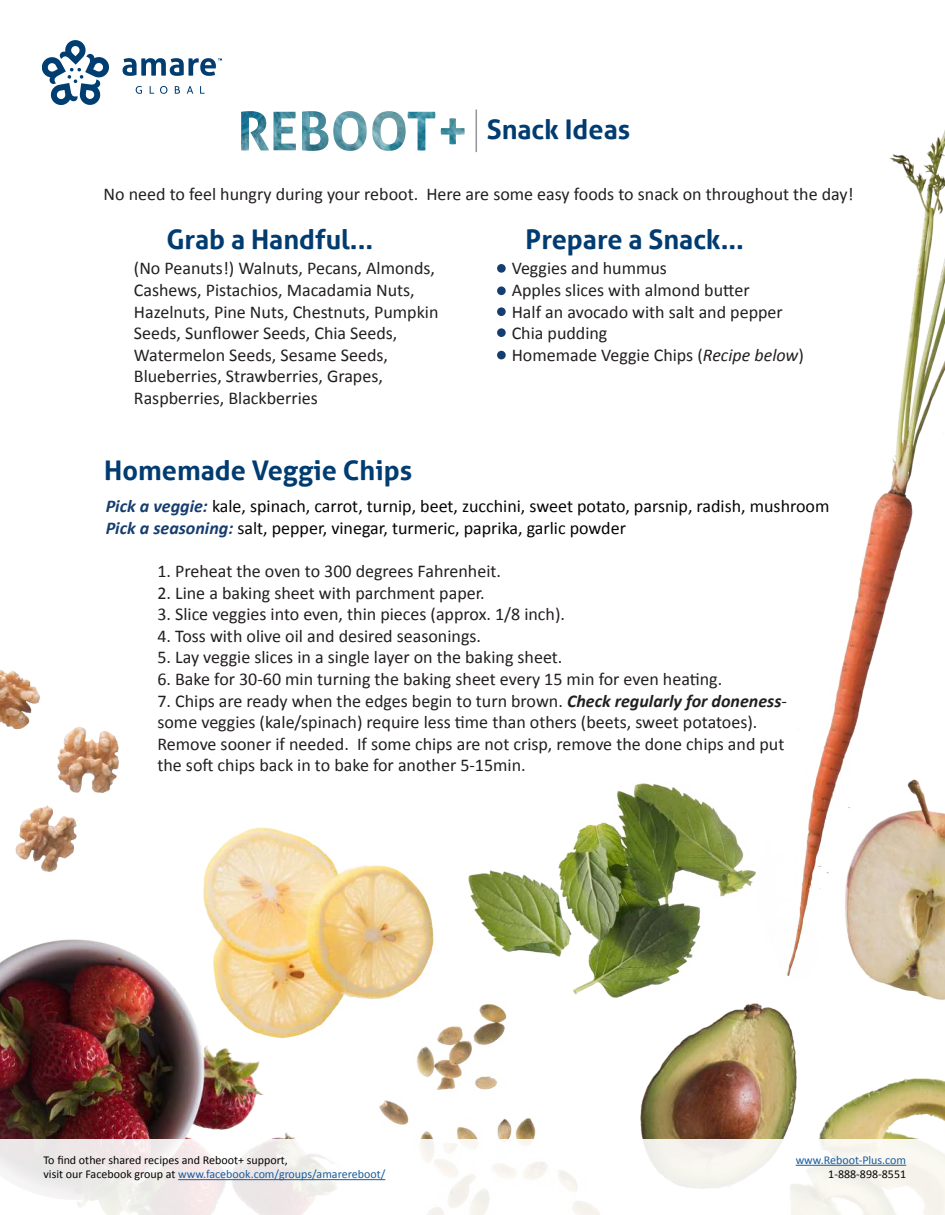
<style>
.page{position:relative;width:945px;height:1215px;background:#fff}
.page>*{position:absolute;margin:0;border:0;box-sizing:border-box;transform-origin:0 0}
.t1{font:700 27px "Aller";color:#003c71}
.t2{font:18px/21.6px "Calibri";color:#231f20}
.t3{font:18px/21.6px "Calibri";color:#040503}
.t4{font:12px/14.4px "Calibri";color:#040503}
.t5{font:12px "Calibri";color:#175d9e}
.s1{font-style:italic}
.s2{font-weight:700;font-style:italic;color:#163d6f}
.s3{font-weight:700;font-style:italic}
.s4{color:#175d9e}
</style>
<div class="page">
<img style="left:0;top:59px;width:944px;height:1080px">
<div style="left:497px;top:264px;width:9px;height:9px;background:#163d6f;border-radius:50%"></div>
<div style="left:497px;top:286px;width:9px;height:9px;background:#163d6f;border-radius:50%"></div>
<div style="left:497px;top:307px;width:9px;height:9px;background:#163d6f;border-radius:50%"></div>
<div style="left:497px;top:328px;width:9px;height:9px;background:#163d6f;border-radius:50%"></div>
<div style="left:497px;top:351px;width:9px;height:8px;background:#163d6f;border-radius:50%"></div>
<svg style="left:0;top:1139px;width:945px;height:76px"></svg>
<hr style="left:178px;top:1179px;width:207px;height:1px;background:#175d9e">
<hr style="left:796px;top:1165px;width:110px;height:1px;background:#175d9e">
<svg style="left:136px;top:86px;width:6px;height:8px"></svg>
<svg style="left:150px;top:86px;width:4px;height:8px"></svg>
<svg style="left:160px;top:86px;width:7px;height:8px"></svg>
<svg style="left:175px;top:86px;width:5px;height:8px"></svg>
<svg style="left:187px;top:86px;width:6px;height:8px"></svg>
<svg style="left:200px;top:86px;width:5px;height:8px"></svg>
<svg style="left:123px;top:58px;width:99px;height:18px"></svg>
<svg style="left:42px;top:40px;width:68px;height:65px"></svg>
<img style="left:241px;top:111px;width:165px;height:40px">
<hr style="left:476px;top:109px;width:1px;height:43px;background:#939598">
<h1 class="t1" style="left:487px;top:113px;width:145px">Snack Ideas</h1>
<p class="t2" style="left:104px;top:182px;width:751px">No need to feel hungry during your reboot. Here are some easy foods to snack on throughout the day!</p>
<h1 class="t1" style="left:166px;top:223px;width:208px">Grab a Handful...</h1>
<p class="t2" style="left:134px;top:257px;width:306px">(No Peanuts!) Walnuts, Pecans, Almonds, Cashews, Pistachios, Macadamia Nuts, Hazelnuts, Pine Nuts, Chestnuts, Pumpkin Seeds, Sunflower Seeds, Chia Seeds, Watermelon Seeds, Sesame Seeds, Blueberries, Strawberries, Grapes, Raspberries, Blackberries</p>
<h1 class="t1" style="left:104px;top:454px;width:309px">Homemade Veggie Chips</h1>
<h1 class="t1" style="left:526px;top:223px;width:220px">Prepare a Snack...</h1>
<p class="t2" style="left:512px;top:257px;width:294px">Veggies and hummus<br>Apples slices with almond butter<br>Half an avocado with salt and pepper<br>Chia pudding<br>Homemade Veggie Chips (<span class="s1">Recipe below</span>)</p>
<p class="t3" style="left:106px;top:494px;width:725px"><span class="s2">Pick a veggie:</span> kale, spinach, carrot, turnip, beet, zucchini, sweet potato, parsnip, radish, mushroom<br><span class="s2">Pick a seasoning:</span> salt, pepper, vinegar, turmeric, paprika, garlic powder</p>
<p class="t2" style="left:157px;top:559px;width:345px">1. Preheat the oven to 300 degrees Fahrenheit.</p>
<p class="t2" style="left:157px;top:581px;width:329px">2. Line a baking sheet with parchment paper.</p>
<p class="t2" style="left:157px;top:603px;width:409px">3. Slice veggies into even, thin pieces (approx. 1/8 inch).</p>
<p class="t2" style="left:157px;top:624px;width:325px">4. Toss with olive oil and desired seasonings.</p>
<p class="t2" style="left:157px;top:646px;width:407px">5. Lay veggie slices in a single layer on the baking sheet.</p>
<p class="t2" style="left:157px;top:667px;width:566px">6. Bake for 30-60 min turning the baking sheet every 15 min for even heating.</p>
<p class="t2" style="left:157px;top:689px;width:631px">7. Chips are ready when the edges begin to turn brown. <span class="s3">Check regularly for doneness&shy;</span>some veggies (kale/spinach) require less time than others (beets, sweet potatoes).<br>Remove sooner if needed. If some chips are not crisp, remove the done chips and put the soft chips back in to bake for another 5-15min.</p>
<p class="t4" style="left:44px;top:1152px;width:343px">To find other shared recipes and Reboot+ support,<br>visit our Facebook group at <span class="s4">www.facebook.com/groups/amarereboot/</span></p>
<p class="t5" style="left:796px;top:1152px;width:112px">www.Reboot-Plus.com</p>
<p class="t4" style="left:828px;top:1167px;width:79px">1-888-898-8551</p>
</div>
